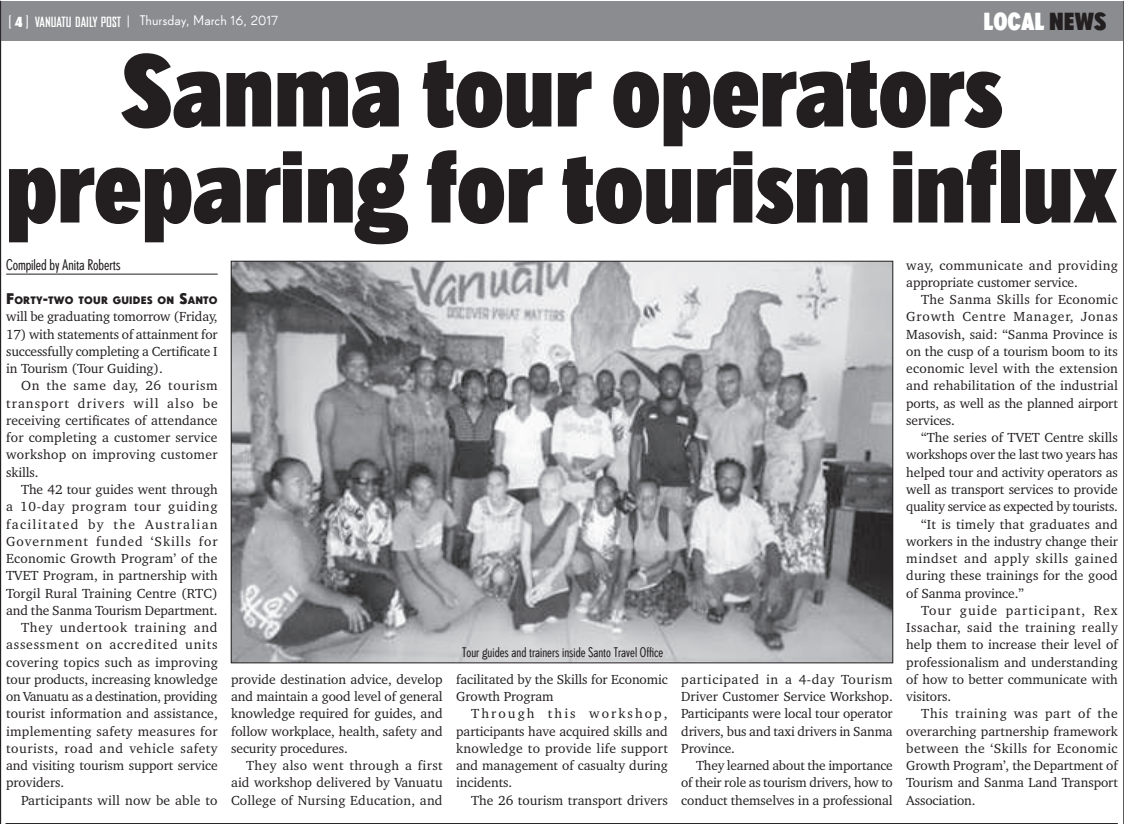
<style>
.page{position:relative;width:1124px;height:824px;background:#fff}
.page>*{position:absolute;margin:0;border:0;box-sizing:border-box;transform-origin:0 0}
.t1{font:99px/96px "Super Grotesk B Cd Bd LF";letter-spacing:-.01em;color:#231f20;text-align:center}
.t2{font:24px "Super Grotesk B Cd Bd LF";color:#fff}
.t3{font:15px "Super Grotesk B Cd Rg LF";letter-spacing:-.005em;color:#231f20}
.t4{font:13.5px/17.2px "Charter BT";color:#231f20;text-align:justify}
.t5{font:13.5px "Charter BT";letter-spacing:.035em;color:#231f20}
.t6{font:13.5px "Charter BT";letter-spacing:.02em;color:#231f20}
.t7{font:13.5px "Charter BT";letter-spacing:.055em;color:#231f20}
.t8{font:13.5px "Charter BT";letter-spacing:.05em;color:#231f20}
.t9{font:13.5px "Super Grotesk B Cd Rg LF";color:#231f20}
.t10{font:13.5px "Super Grotesk B Rg LF";color:#fff}
.t11{font:13.5px "Charter BT";letter-spacing:-.02em;color:#231f20}
.t12{font:13.5px "Charter BT";letter-spacing:.03em;color:#231f20}
.t13{font:13.5px "Charter BT";letter-spacing:.045em;color:#231f20}
.t14{font:13.5px "Charter BT";letter-spacing:.095em;color:#231f20}
.t15{font:13.5px "Charter BT";letter-spacing:.065em;color:#231f20}
.t16{font:13.5px "Charter BT";letter-spacing:.075em;color:#231f20}
.t17{font:10.5px "Super Grotesk B Bd LF";letter-spacing:.02em;color:#231f20}
.s1{font-family:"Super Grotesk B Cd Rg LF";font-size:15px}
.s2{font-family:"Super Grotesk B Cd Bd LF";font-size:15px}
.s3{font-family:"Bureau Agency";font-weight:700}
.s4{color:#231f20}
.s5{font-size:15px}
</style>
<div class="page">
<div style="left:0;top:1px;width:1123px;height:39px;background:#8a8c8f"></div>
<hr style="left:0;top:1px;width:1px;height:823px;background:#231f20">
<hr style="left:1123px;top:1px;width:1px;height:823px;background:#231f20">
<hr style="left:6px;top:274px;width:212px;height:1px;background:#231f20">
<img style="left:233px;top:263px;width:657px;height:398px">
<hr style="left:6px;top:823px;width:1111px;height:1px;background:#231f20">
<p class="t10" style="left:9px;top:13px;width:271px"><span class="s1">[</span> <span class="s2">4</span> <span class="s1">]</span> <span class="s3">VANUATU DAILY POST</span> | Thursday, March 16, 2017</p>
<h2 class="t2" style="left:983px;top:7px;width:125px">LOCAL <span class="s4">NEWS</span></h2>
<h1 class="t1" style="left:6px;top:44px;width:1113px">Sanma tour operators preparing for tourism influx</h1>
<p class="t3" style="left:6px;top:256px;width:116px">Compiled by Anita Roberts</p>
<p class="t17" style="left:6px;top:294px;width:213px"><span class="s5">F</span>ORTY<span class="s5">-</span>TWO TOUR GUIDES ON <span class="s5">S</span>ANTO</p>
<p class="t4" style="left:6px;top:308px;width:213px">will be graduating tomorrow (Friday,</p>
<p class="t4" style="left:6px;top:325px;width:213px">17) with statements of attainment for successfully completing a Certificate I in Tourism (Tour Guiding).</p>
<p class="t4" style="left:6px;top:377px;width:213px;text-indent:15px">On the same day, 26 tourism transport drivers will also be receiving certificates of attendance for completing a customer service workshop on improving customer skills.</p>
<p class="t4" style="left:21px;top:480px;width:198px">The 42 tour guides went through</p>
<p class="t8" style="left:6px;top:498px;width:213px">a 10-day program tour guiding</p>
<p class="t14" style="left:6px;top:515px;width:213px">facilitated by the Australian</p>
<p class="t15" style="left:6px;top:533px;width:213px">Government funded ‘Skills for</p>
<p class="t4" style="left:6px;top:549px;width:213px">Economic Growth Program’ of the</p>
<p class="t4" style="left:6px;top:567px;width:213px">TVET Program, in partnership with</p>
<p class="t4" style="left:6px;top:584px;width:213px">Torgil Rural Training Centre (RTC)</p>
<p class="t4" style="left:6px;top:601px;width:213px">and the Sanma Tourism Department.</p>
<p class="t7" style="left:21px;top:619px;width:198px">They undertook training and</p>
<p class="t7" style="left:6px;top:636px;width:213px">assessment on accredited units</p>
<p class="t4" style="left:6px;top:653px;width:213px">covering topics such as improving</p>
<p class="t4" style="left:6px;top:670px;width:213px">tour products, increasing knowledge</p>
<p class="t11" style="left:6px;top:688px;width:213px">on Vanuatu as a destination, providing</p>
<p class="t4" style="left:6px;top:705px;width:213px">tourist information and assistance,</p>
<p class="t6" style="left:6px;top:722px;width:213px">implementing safety measures for</p>
<p class="t5" style="left:6px;top:740px;width:213px">tourists, road and vehicle safety</p>
<p class="t4" style="left:6px;top:756px;width:213px">and visiting tourism support service</p>
<p class="t4" style="left:6px;top:774px;width:60px">providers.</p>
<p class="t4" style="left:21px;top:791px;width:198px">Participants will now be able to</p>
<p class="t4" style="left:231px;top:670px;width:213px">provide destination advice, develop and maintain a good level of general knowledge required for guides, and follow workplace, health, safety and security procedures.</p>
<p class="t4" style="left:231px;top:756px;width:213px;text-indent:15px">They also went through a first aid workshop delivered by Vanuatu College of Nursing Education, and</p>
<p class="t9" style="left:462px;top:644px;width:203px">Tour guides and trainers inside Santo Travel Office</p>
<p class="t4" style="left:456px;top:670px;width:213px">facilitated by the Skills for Economic<br>Growth Program</p>
<p class="t4" style="left:456px;top:705px;width:213px;text-indent:15px">Through this workshop, participants have acquired skills and knowledge to provide life support and management of casualty during incidents.</p>
<p class="t4" style="left:471px;top:791px;width:198px">The 26 tourism transport drivers</p>
<p class="t4" style="left:681px;top:670px;width:213px">participated in a 4-day Tourism Driver Customer Service Workshop.<br>Participants were local tour operator drivers, bus and taxi drivers in Sanma Province.</p>
<p class="t4" style="left:681px;top:756px;width:213px;text-indent:15px">They learned about the importance of their role as tourism drivers, how to conduct themselves in a professional</p>
<p class="t4" style="left:906px;top:256px;width:213px">way, communicate and providing appropriate customer service.</p>
<p class="t4" style="left:906px;top:291px;width:213px;text-indent:15px">The Sanma Skills for Economic Growth Centre Manager, Jonas Masovish, said: “Sanma Province is on the cusp of a tourism boom to its economic level with the extension and rehabilitation of the industrial ports, as well as the planned airport services.</p>
<p class="t4" style="left:920px;top:429px;width:198px">“The series of TVET Centre skills</p>
<p class="t4" style="left:906px;top:446px;width:213px">workshops over the last two years has</p>
<p class="t4" style="left:906px;top:463px;width:213px">helped tour and activity operators as</p>
<p class="t4" style="left:906px;top:480px;width:213px">well as transport services to provide</p>
<p class="t4" style="left:906px;top:498px;width:213px">quality service as expected by tourists.</p>
<p class="t6" style="left:920px;top:515px;width:198px">“It is timely that graduates and</p>
<p class="t4" style="left:906px;top:532px;width:213px">workers in the industry change their</p>
<p class="t13" style="left:906px;top:550px;width:213px">mindset and apply skills gained</p>
<p class="t4" style="left:906px;top:567px;width:213px">during these trainings for the good</p>
<p class="t4" style="left:906px;top:584px;width:119px">of Sanma province.”</p>
<p class="t16" style="left:920px;top:602px;width:198px">Tour guide participant, Rex</p>
<p class="t5" style="left:906px;top:619px;width:213px">Issachar, said the training really</p>
<p class="t4" style="left:906px;top:636px;width:213px">help them to increase their level of</p>
<p class="t4" style="left:906px;top:653px;width:213px">professionalism and understanding</p>
<p class="t4" style="left:906px;top:670px;width:213px">of how to better communicate with</p>
<p class="t4" style="left:906px;top:687px;width:46px">visitors.</p>
<p class="t8" style="left:920px;top:705px;width:198px">This training was part of the</p>
<p class="t4" style="left:906px;top:722px;width:213px">overarching partnership framework</p>
<p class="t12" style="left:906px;top:740px;width:213px">between the ‘Skills for Economic</p>
<p class="t4" style="left:906px;top:756px;width:213px">Growth Program’, the Department of</p>
<p class="t4" style="left:906px;top:774px;width:213px">Tourism and Sanma Land Transport</p>
<p class="t4" style="left:906px;top:791px;width:71px">Association.</p>
</div>
